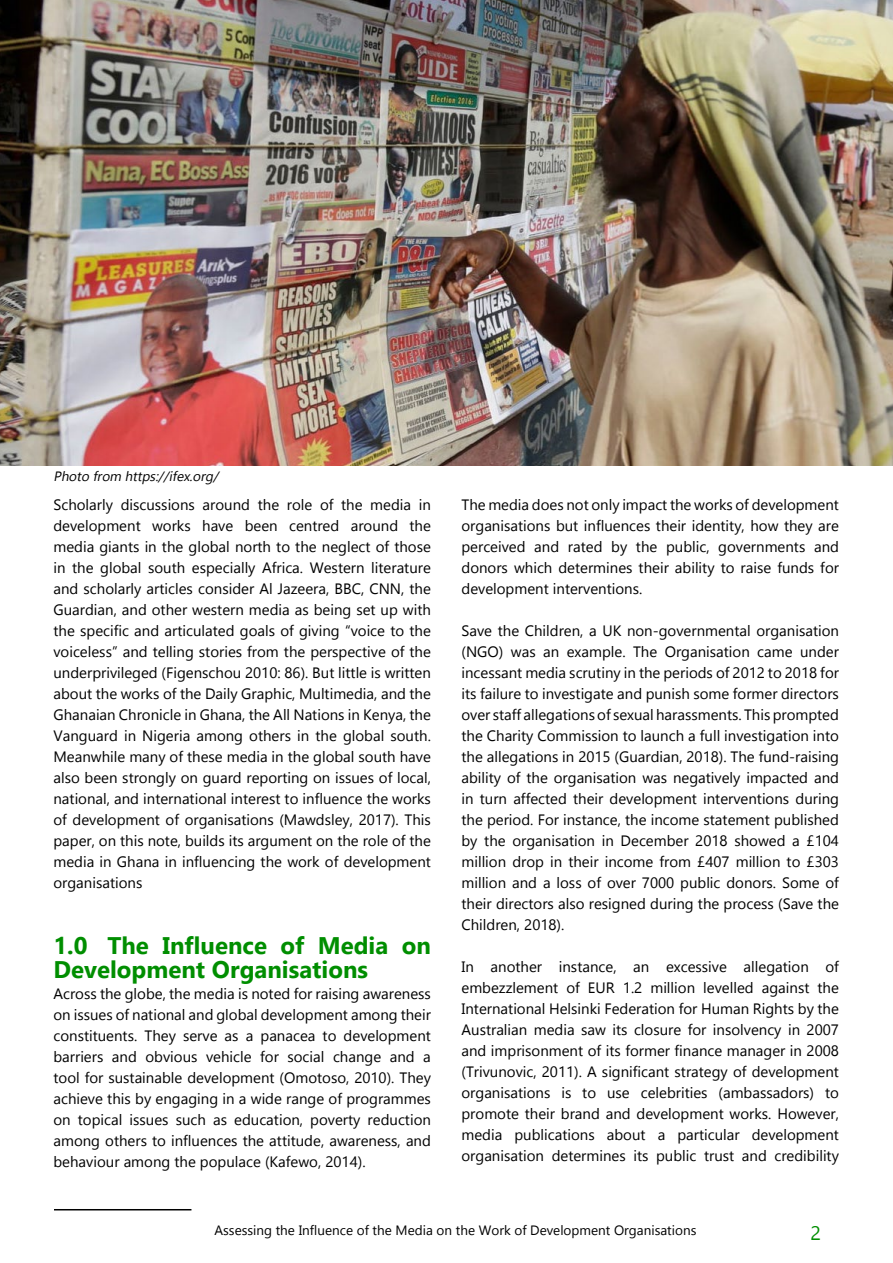
<style>
.page{position:relative;width:893px;height:1263px;background:#fff}
.page>*{position:absolute;margin:0;border:0;box-sizing:border-box;transform-origin:0 0}
.t1{font:700 24px/24px "Gadugi";color:#008e00}
.t2{font:19.5px "Gadugi";color:#008e00}
.t3{font:15px/21px "Gadugi";color:#000;text-align:justify}
.t4{font:13.5px "Gadugi";color:#000}
.t5{font:italic 13.5px "Gadugi";color:#000}
</style>
<div class="page">
<hr style="left:54px;top:1209px;width:137px;height:1px;background:#000">
<img style="left:0;top:0;width:893px;height:465px">
<p class="t5" style="left:53px;top:468px;width:166px">Photo from https://ifex.org/</p>
<p class="t3" style="left:53px;top:494px;width:379px">Scholarly discussions around the role of the media in development works have been centred around the media giants in the global north to the neglect of those in the global south especially Africa. Western literature and scholarly articles consider Al Jazeera, BBC, CNN, the Guardian, and other western media as being set up with the specific and articulated goals of giving “voice to the voiceless” and telling stories from the perspective of the underprivileged (Figenschou 2010: 86). But little is written about the works of the Daily Graphic, Multimedia, and the Ghanaian Chronicle in Ghana, the All Nations in Kenya, the Vanguard in Nigeria among others in the global south.<br>Meanwhile many of these media in the global south have also been strongly on guard reporting on issues of local, national, and international interest to influence the works of development of organisations (Mawdsley, 2017). This paper, on this note, builds its argument on the role of the media in Ghana in influencing the work of development organisations</p>
<h1 class="t1" style="left:53px;top:933px;width:379px">1.0 The Influence of Media on<br>Development Organisations</h1>
<p class="t3" style="left:53px;top:983px;width:379px">Across the globe, the media is noted for raising awareness on issues of national and global development among their constituents. They serve as a panacea to development barriers and obvious vehicle for social change and a tool for sustainable development (Omotoso, 2010). They achieve this by engaging in a wide range of programmes on topical issues such as education, poverty reduction among others to influences the attitude, awareness, and behaviour among the populace (Kafewo, 2014).</p>
<p class="t3" style="left:461px;top:494px;width:379px">The media does not only impact the works of development organisations but influences their identity, how they are perceived and rated by the public, governments and donors which determines their ability to raise funds for development interventions.</p>
<p class="t3" style="left:461px;top:620px;width:379px">Save the Children, a UK non-governmental organisation (NGO) was an example. The Organisation came under incessant media scrutiny in the periods of 2012 to 2018 for its failure to investigate and punish some former directors over staff allegations of sexual harassments. This prompted the Charity Commission to launch a full investigation into the allegations in 2015 (Guardian, 2018). The fund-raising ability of the organisation was negatively impacted and in turn affected their development interventions during the period. For instance, the income statement published by the organisation in December 2018 showed a £104 million drop in their income from £407 million to £303 million and a loss of over 7000 public donors. Some of their directors also resigned during the process (Save the Children, 2018).</p>
<p class="t3" style="left:461px;top:956px;width:379px">In another instance, an excessive allegation of embezzlement of EUR 1.2 million levelled against the International Helsinki Federation for Human Rights by the Australian media saw its closure for insolvency in 2007 and imprisonment of its former finance manager in 2008 (Trivunovic, 2011). A significant strategy of development organisations is to use celebrities (ambassadors) to promote their brand and development works. However, media publications about a particular development organisation determines its public trust and credibility</p>
<p class="t4" style="left:214px;top:1222px;width:483px">Assessing the Influence of the Media on the Work of Development Organisations</p>
<h2 class="t2" style="left:810px;top:1221px;width:12px">2</h2>
</div>
